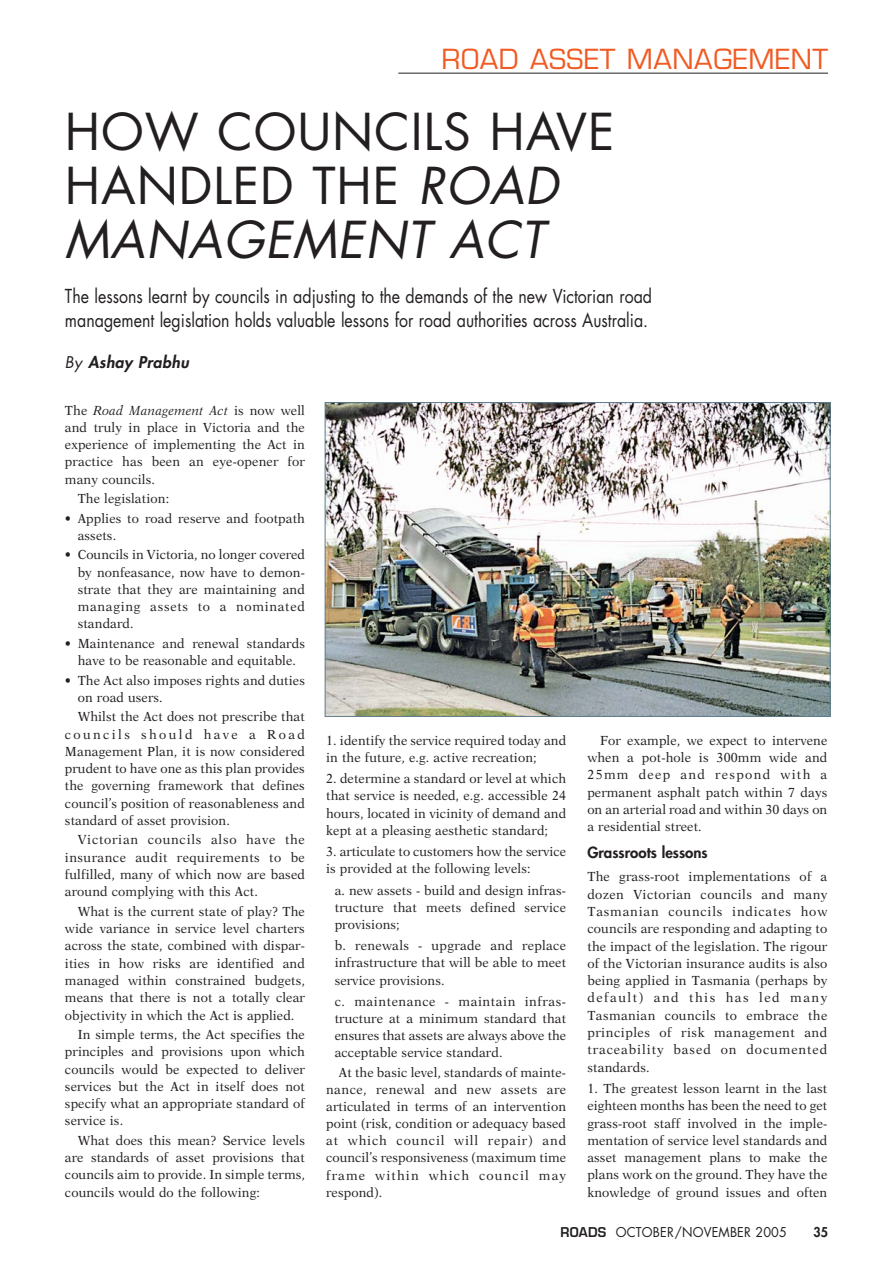
<style>
.page{position:relative;width:893px;height:1263px;background:#fff}
.page>*{position:absolute;margin:0;border:0;box-sizing:border-box;transform-origin:0 0}
.t1{font:49.5px/54px "Futura LT";letter-spacing:.02em;color:#231f20}
.t2{font:27px "Eurostile LT";letter-spacing:.02em;color:#f15a22}
.t3{font:18.75px/24px "Futura LT";color:#231f20;scale:.85 1}
.t4{font:italic 800 15.75px "Futura LT";letter-spacing:.025em;color:#231f20}
.t5{font:800 15px "Futura LT";color:#231f20}
.t6{font:13.2px/17.2px "New Aster LT";letter-spacing:.01em;color:#231f20;text-align:justify;scale:.95 1}
.t7{font:13.2px "Futura LT";letter-spacing:.01em;color:#231f20;scale:.95 1}
.t8{font:800 13.2px "Futura LT";color:#231f20;scale:.95 1}
.s1{font-style:italic}
.s2{font-weight:400}
.s3{font-family:"Eurostile LT";font-weight:600}
</style>
<div class="page">
<img style="left:327px;top:404px;width:501px;height:311px">
<div style="left:325px;top:402px;width:505px;height:315px;border:1px solid #5c7c8c"></div>
<hr style="left:398px;top:73px;width:430px;height:1px;background:#231f20">
<h2 class="t2" style="left:441px;top:48px;width:388px">ROAD ASSET MANAGEMENT</h2>
<h1 class="t1" style="left:65px;top:106px;width:551px">HOW COUNCILS HAVE<br>HANDLED THE <span class="s1">ROAD<br>MANAGEMENT ACT</span></h1>
<h3 class="t3" style="left:65px;top:285px;width:692px">The lessons learnt by councils in adjusting to the demands of the new Victorian road management legislation holds valuable lessons for road authorities across Australia.</h3>
<p class="t4" style="left:65px;top:354px;width:125px"><span class="s2">By</span> Ashay Prabhu</p>
<p class="t6" style="left:65px;top:402px;width:254px">The <span class="s1">Road Management Act</span> is now well and truly in place in Victoria and the experience of implementing the Act in practice has been an eye-opener for many councils.</p>
<p class="t6" style="left:78px;top:491px;width:98px">The legislation:</p>
<p class="t6" style="left:78px;top:510px;width:241px;text-indent:-13px">• Applies to road reserve and footpath assets.</p>
<p class="t6" style="left:78px;top:547px;width:241px;text-indent:-13px">• Councils in Victoria, no longer covered by nonfeasance, now have to demon&shy;strate that they are maintaining and managing assets to a nominated standard.</p>
<p class="t6" style="left:65px;top:636px;width:254px;text-align:center">• Maintenance and renewal standards have to be reasonable and equitable.</p>
<p class="t6" style="left:78px;top:672px;width:241px;text-indent:-13px">• The Act also imposes rights and duties on road users.</p>
<p class="t6" style="left:65px;top:709px;width:254px;text-indent:13px">Whilst the Act does not prescribe that councils should have a Road Management Plan, it is now considered prudent to have one as this plan provides the governing framework that defines council’s position of reasonableness and standard of asset provision.</p>
<p class="t6" style="left:65px;top:832px;width:254px;text-indent:13px">Victorian councils also have the insurance audit requirements to be fulfilled, many of which now are based around complying with this Act.</p>
<p class="t6" style="left:65px;top:904px;width:254px;text-indent:13px">What is the current state of play? The wide variance in service level charters across the state, combined with dispar&shy;ities in how risks are identified and managed within constrained budgets, means that there is not a totally clear objectivity in which the Act is applied.</p>
<p class="t6" style="left:65px;top:1027px;width:254px;text-indent:13px">In simple terms, the Act specifies the principles and provisions upon which councils would be expected to deliver services but the Act in itself does not specify what an appropriate standard of service is.</p>
<p class="t6" style="left:65px;top:1133px;width:254px;text-indent:13px">What does this mean? Service levels are standards of asset provisions that councils aim to provide. In simple terms, councils would do the following:</p>
<p class="t6" style="left:326px;top:733px;width:254px">1. identify the service required today and in the future, e.g. active recreation;</p>
<p class="t6" style="left:326px;top:771px;width:254px">2. determine a standard or level at which that service is needed, e.g. accessible 24 hours, located in vicinity of demand and kept at a pleasing aesthetic standard;</p>
<p class="t6" style="left:326px;top:844px;width:254px">3. articulate to customers how the service is provided at the following levels:</p>
<p class="t6" style="left:334px;top:883px;width:245px">a. new assets - build and design infras&shy;tructure that meets defined service provisions;</p>
<p class="t6" style="left:334px;top:938px;width:245px">b. renewals - upgrade and replace infrastructure that will be able to meet service provisions.</p>
<p class="t6" style="left:334px;top:994px;width:245px">c. maintenance - maintain infras&shy;tructure at a minimum standard that ensures that assets are always above the acceptable service standard.</p>
<p class="t6" style="left:326px;top:1065px;width:254px;text-indent:13px">At the basic level, standards of mainte&shy;nance, renewal and new assets are articulated in terms of an intervention point (risk, condition or adequacy based at which council will repair) and council’s responsiveness (maximum time frame within which council may respond).</p>
<p class="t6" style="left:587px;top:733px;width:254px;text-indent:13px">For example, we expect to intervene when a pot-hole is 300mm wide and 25mm deep and respond with a permanent asphalt patch within 7 days on an arterial road and within 30 days on a residential street.</p>
<p class="t5" style="left:587px;top:845px;width:122px">Grassroots lessons</p>
<p class="t6" style="left:587px;top:869px;width:254px">The grass-root implementations of a dozen Victorian councils and many Tasmanian councils indicates how councils are responding and adapting to the impact of the legislation. The rigour of the Victorian insurance audits is also being applied in Tasmania (perhaps by default) and this has led many Tasmanian councils to embrace the principles of risk management and traceability based on documented standards.</p>
<p class="t6" style="left:587px;top:1081px;width:254px">1. The greatest lesson learnt in the last eighteen months has been the need to get grass-root staff involved in the imple&shy;mentation of service level standards and asset management plans to make the plans work on the ground. They have the knowledge of ground issues and often</p>
<p class="t7" style="left:560px;top:1225px;width:240px"><span class="s3">ROADS</span> OCTOBER/NOVEMBER 2005</p>
<p class="t8" style="left:813px;top:1226px;width:17px">35</p>
</div>
